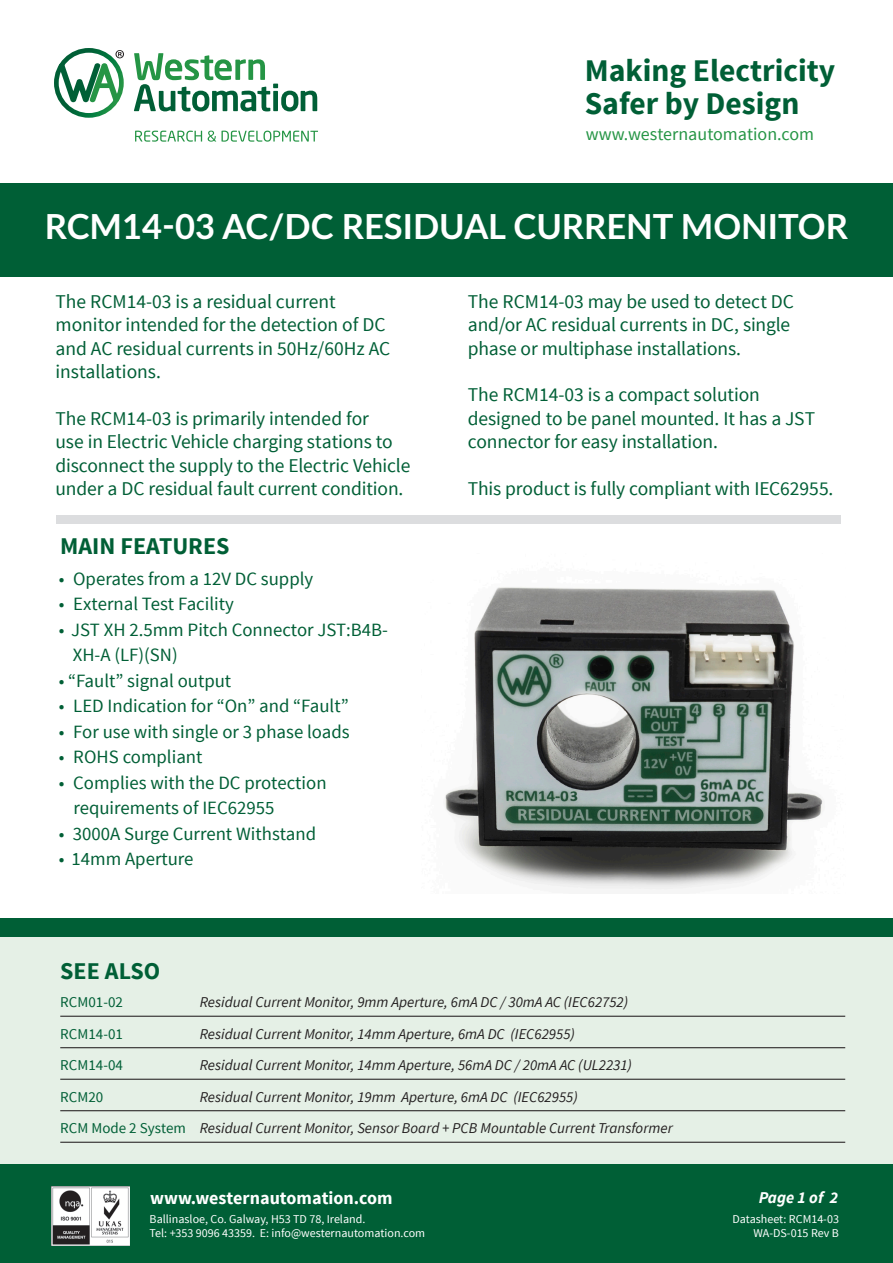
<style>
.page{position:relative;width:893px;height:1263px;background:#fff}
.page>*{position:absolute;margin:0;border:0;box-sizing:border-box;transform-origin:0 0}
.t1{font:700 34.5px "Lato";color:#fff}
.t2{font:700 31.5px "Source Sans Pro";color:#005f36}
.t3{font:700 24px "Source Sans Pro";color:#005f36}
.t4{font:19.5px/23.4px "Source Sans Pro";letter-spacing:-.005em;color:#005f36}
.t5{font:18.75px/25.5px "Source Sans Pro";color:#005f36}
.t6{font:18px "Source Sans Pro";color:#259545}
.t7{font:700 18px "Source Sans Pro";color:#fff}
.t8{font:italic 700 16.5px "Source Sans Pro";color:#fff}
.t9{font:italic 15px "Source Sans Pro";color:#231f20}
.t10{font:15px "Source Sans Pro";color:#005f36}
.t11{font:12px "Source Sans Pro";color:#fff}
.s1{font-style:normal;color:#005f36}
</style>
<div class="page">
<div style="left:0;top:931px;width:893px;height:253px;background:#e5f0e6"></div>
<div style="left:0;top:918px;width:893px;height:19px;background:#005f36"></div>
<div style="left:0;top:183px;width:893px;height:93px;background:#005f36"></div>
<div style="left:0;top:1164px;width:893px;height:99px;background:#005f36"></div>
<svg style="left:134px;top:53px;width:183px;height:58px"></svg>
<svg style="left:135px;top:131px;width:67px;height:11px"></svg>
<svg style="left:208px;top:131px;width:110px;height:11px"></svg>
<svg style="left:54px;top:48px;width:70px;height:70px"></svg>
<div style="left:56px;top:515px;width:784px;height:9px;background:#dcdddf"></div>
<hr style="left:60px;top:1016px;width:785px;height:1px;background:#231f20">
<hr style="left:60px;top:1047px;width:785px;height:1px;background:#231f20">
<hr style="left:60px;top:1079px;width:785px;height:1px;background:#231f20">
<hr style="left:60px;top:1110px;width:785px;height:1px;background:#231f20">
<hr style="left:60px;top:1142px;width:785px;height:1px;background:#231f20">
<img style="left:51px;top:1186px;width:79px;height:59px">
<img style="left:444px;top:587px;width:379px;height:303px">
<p class="t2" style="left:585px;top:50px;width:252px">Making Electricity</p>
<p class="t2" style="left:585px;top:83px;width:216px">Safer by Design</p>
<p class="t6" style="left:586px;top:123px;width:230px">www.westernautomation.com</p>
<p class="t1" style="left:45px;top:201px;width:805px">RCM14-03 AC/DC RESIDUAL CURRENT MONITOR</p>
<p class="t4" style="left:56px;top:290px;width:336px">The RCM14-03 is a residual current monitor intended for the detection of DC and AC residual currents in 50Hz/60Hz AC installations.</p>
<p class="t4" style="left:56px;top:407px;width:356px">The RCM14-03 is primarily intended for<br>use in Electric Vehicle charging stations to disconnect the supply to the Electric Vehicle under a DC residual fault current condition.</p>
<p class="t3" style="left:60px;top:530px;width:171px">MAIN FEATURES</p>
<p class="t5" style="left:59px;top:566px;width:256px">• Operates from a 12V DC supply</p>
<p class="t5" style="left:59px;top:591px;width:177px">• External Test Facility</p>
<p class="t5" style="left:73px;top:617px;width:317px;text-indent:-14px">• JST XH 2.5mm Pitch Connector JST:B4B-<br>XH-A (LF)(SN)</p>
<p class="t5" style="left:59px;top:668px;width:174px">• “Fault” signal output</p>
<p class="t5" style="left:59px;top:693px;width:291px">• LED Indication for “On” and “Fault”</p>
<p class="t5" style="left:59px;top:719px;width:292px">• For use with single or 3 phase loads</p>
<p class="t5" style="left:59px;top:744px;width:145px">• ROHS compliant</p>
<p class="t5" style="left:73px;top:770px;width:255px;text-indent:-15px">• Complies with the DC protection requirements of IEC62955</p>
<p class="t5" style="left:59px;top:821px;width:259px">• 3000A Surge Current Withstand</p>
<p class="t5" style="left:59px;top:846px;width:136px">• 14mm Aperture</p>
<p class="t4" style="left:468px;top:290px;width:328px">The RCM14-03 may be used to detect DC and/or AC residual currents in DC, single phase or multiphase installations.</p>
<p class="t4" style="left:468px;top:384px;width:349px">The RCM14-03 is a compact solution designed to be panel mounted. It has a JST connector for easy installation.</p>
<p class="t4" style="left:468px;top:477px;width:367px">This product is fully compliant with IEC62955.</p>
<p class="t3" style="left:60px;top:955px;width:101px">SEE ALSO</p>
<p class="t10" style="left:60px;top:993px;width:64px">RCM01-02</p>
<p class="t9" style="left:200px;top:993px;width:430px">Residual Current Monitor, 9mm Aperture, 6mA DC / 30mA AC (IEC62752)</p>
<p class="t10" style="left:60px;top:1024px;width:64px">RCM14-01</p>
<p class="t9" style="left:200px;top:1024px;width:377px">Residual Current Monitor, 14mm Aperture, 6mA DC (IEC62955)</p>
<p class="t10" style="left:60px;top:1056px;width:64px">RCM14-04</p>
<p class="t9" style="left:200px;top:1056px;width:434px">Residual Current Monitor, 14mm Aperture, 56mA DC / 20mA AC (UL2231)</p>
<p class="t10" style="left:60px;top:1087px;width:45px">RCM20</p>
<p class="t9" style="left:200px;top:1087px;width:380px">Residual Current Monitor, 19mm Aperture, 6mA DC (IEC62955)</p>
<p class="t9" style="left:60px;top:1119px;width:614px"><span class="s1">RCM Mode 2 System</span> Residual Current Monitor, Sensor Board + PCB Mountable Current Transformer</p>
<p class="t7" style="left:150px;top:1186px;width:244px">www.westernautomation.com</p>
<p class="t11" style="left:150px;top:1211px;width:217px">Ballinasloe, Co. Galway, H53 TD 78, Ireland.</p>
<p class="t11" style="left:150px;top:1226px;width:277px">Tel: +353 9096 43359. E: info@westernautomation.com</p>
<p class="t8" style="left:759px;top:1187px;width:81px">Page 1 of 2</p>
<p class="t11" style="left:732px;top:1211px;width:108px">Datasheet: RCM14-03</p>
<p class="t11" style="left:753px;top:1226px;width:87px">WA-DS-015 Rev B</p>
</div>
